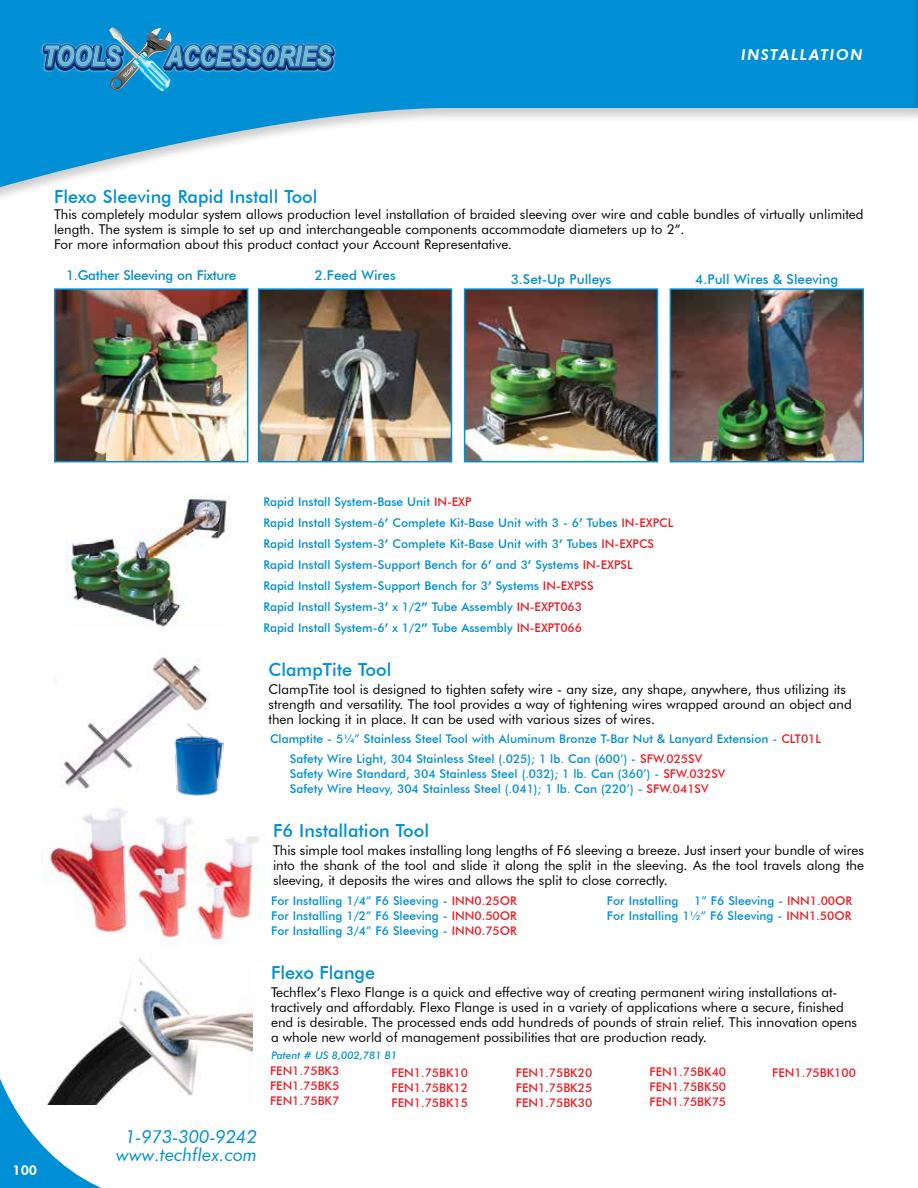
<style>
.page{position:relative;width:918px;height:1188px;background:#fff}
.page>*{position:absolute;margin:0;border:0;box-sizing:border-box;transform-origin:0 0}
.t1{font:500 18px "Futura BT";color:#008fd5}
.t2{font:italic 18px/18px "Futura BT";color:#008fd5;text-align:center}
.t3{font:italic 800 15px "Futura BT";letter-spacing:.1em;color:#fff}
.t4{font:13.5px/15px "Futura BT";color:#000}
.t5{font:500 13.5px "Futura BT";color:#008fd5}
.t6{font:500 13.5px "Futura BT";letter-spacing:-.02em;color:#008fd5}
.t7{font:800 13.5px "Futura BT";color:#fff}
.t8{font:500 12px/21px "Futura BT";color:#008fd5}
.t9{font:500 12px/15px "Futura BT";color:#ed1d24;text-align:justify}
.t10{font:italic 500 10.5px "Futura BT";color:#008fd5}
.s1{font-style:italic}
.s2{color:#ed1d24}
.s3{font-weight:800}
</style>
<div class="page">
<svg style="left:0;top:0;width:910px;height:191px;fill:#008fd5"></svg>
<div style="left:910px;top:0;width:8px;height:205px;background:#000;opacity:.2"></div>
<svg style="left:917px;top:0;width:1px;height:191px"></svg>
<img style="left:57px;top:291px;width:188px;height:168px">
<div style="left:54px;top:288px;width:194px;height:174px;border:2px solid #008fd5"></div>
<img style="left:261px;top:291px;width:188px;height:168px">
<div style="left:258px;top:288px;width:194px;height:174px;border:2px solid #008fd5"></div>
<img style="left:467px;top:291px;width:188px;height:168px">
<div style="left:464px;top:288px;width:194px;height:174px;border:2px solid #008fd5"></div>
<img style="left:673px;top:291px;width:188px;height:168px">
<div style="left:670px;top:288px;width:194px;height:174px;border:2px solid #008fd5"></div>
<img style="left:63px;top:657px;width:146px;height:132px">
<img style="left:65px;top:496px;width:165px;height:132px">
<img style="left:42px;top:808px;width:218px;height:134px">
<img style="left:99px;top:957px;width:153px;height:139px">
<svg style="left:40px;top:27px;width:297px;height:66px;background:#1d8bc6"></svg>
<img style="left:119px;top:48px;width:33px;height:32px">
<img style="left:124px;top:41px;width:38px;height:38px">
<img style="left:170px;top:718px;width:53px;height:78px">
<svg style="left:0;top:1037px;width:147px;height:151px"></svg>
<p class="t3" style="left:741px;top:45px;width:123px">INSTALLATION</p>
<h1 class="t1" style="left:54px;top:185px;width:265px">Flexo Sleeving Rapid Install Tool</h1>
<p class="t4" style="left:54px;top:207px;width:811px">This completely modular system allows production level installation of braided sleeving over wire and cable bundles of virtually unlimited length. The system is simple to set up and interchangeable components accommodate diameters up to 2”.<br>For more information about this product contact your Account Representative<span class="s1">.</span></p>
<p class="t6" style="left:66px;top:267px;width:172px">1.Gather Sleeving on Fixture</p>
<p class="t5" style="left:315px;top:267px;width:83px">2.Feed Wires</p>
<p class="t5" style="left:511px;top:271px;width:102px">3.Set-Up Pulleys</p>
<p class="t5" style="left:695px;top:271px;width:145px">4.Pull Wires &amp; Sleeving</p>
<p class="t7" style="left:12px;top:1161px;width:26px">100</p>
<p class="t8" style="left:264px;top:492px;width:411px">Rapid Install System-Base Unit <span class="s2">IN-EXP<br></span>Rapid Install System-6<span class="s3">’</span> Complete Kit-Base Unit with 3 - 6<span class="s3">’</span> Tubes <span class="s2">IN-EXPCL </span>Rapid Install System-3<span class="s3">’</span> Complete Kit-Base Unit with 3<span class="s3">’</span> Tubes <span class="s2">IN-EXPCS </span>Rapid Install System-Support Bench for 6<span class="s3">’</span> and 3<span class="s3">’</span> Systems <span class="s2">IN-EXPSL<br></span>Rapid Install System-Support Bench for 3<span class="s3">’</span> Systems <span class="s2">IN-EXPSS<br></span>Rapid Install System-3<span class="s3">’</span> x 1/2<span class="s3">”</span> Tube Assembly <span class="s2">IN-EXPT063<br></span>Rapid Install System-6<span class="s3">’</span> x 1/2<span class="s3">”</span> Tube Assembly <span class="s2">IN-EXPT066</span></p>
<h1 class="t1" style="left:269px;top:659px;width:124px">ClampTite Tool</h1>
<p class="t4" style="left:269px;top:682px;width:585px">ClampTite tool is designed to tighten safety wire - any size, any shape, anywhere, thus utilizing its strength and versatility. The tool provides a way of tightening wires wrapped around an object and then locking it in place. It can be used with various sizes of wires.</p>
<p class="t8" style="left:290px;top:729px;width:533px;line-height:19.5px;text-indent:-20px">Clamptite - 5¼” Stainless Steel Tool with Aluminum Bronze T-Bar Nut &amp; Lanyard Extension - <span class="s2">CLT01L<br></span>Safety Wire Light, 304 Stainless Steel (.025); 1 lb. Can (600’) - <span class="s2">SFW.025SV</span></p>
<p class="t8" style="left:290px;top:766px;width:437px;line-height:15px">Safety Wire Standard, 304 Stainless Steel (.032); 1 lb. Can (360’) - <span class="s2">SFW.032SV<br></span>Safety Wire Heavy, 304 Stainless Steel (.041); 1 lb. Can (220’) - <span class="s2">SFW.041SV</span></p>
<h1 class="t2" style="left:116px;top:1127px;width:142px">1-973-300-9242 www.techflex.com</h1>
<h1 class="t1" style="left:273px;top:820px;width:158px">F6 Installation Tool</h1>
<p class="t4" style="left:273px;top:843px;width:592px;text-align:justify">This simple tool makes installing long lengths of F6 sleeving a breeze. Just insert your bundle of wires into the shank of the tool and slide it along the split in the sleeving. As the tool travels along the sleeving, it deposits the wires and allows the split to close correctly.</p>
<p class="t8" style="left:271px;top:894px;width:247px;line-height:15px;text-align:justify">For Installing 1/4” F6 Sleeving - <span class="s2">INN0.25OR </span>For Installing 1/2” F6 Sleeving - <span class="s2">INN0.50OR </span>For Installing 3/4” F6 Sleeving - <span class="s2">INN0.75OR</span></p>
<p class="t8" style="left:607px;top:891px;width:73px">For Installing</p>
<p class="t8" style="left:607px;top:894px;width:247px;line-height:15px;text-align:right">1” F6 Sleeving - <span class="s2">INN1.00OR<br></span>For Installing 1½” F6 Sleeving - <span class="s2">INN1.50OR</span></p>
<h1 class="t1" style="left:271px;top:962px;width:106px">Flexo Flange</h1>
<p class="t4" style="left:271px;top:985px;width:587px">Techflex’s Flexo Flange is a quick and effective way of creating permanent wiring installations at&shy;tractively and affordably. Flexo Flange is used in a variety of applications where a secure, finished end is desirable. The processed ends add hundreds of pounds of strain relief. This innovation opens a whole new world of management possibilities that are production ready.</p>
<p class="t9" style="left:270px;top:1063px;width:71px">FEN1.75BK3<br>FEN1.75BK5<br>FEN1.75BK7</p>
<p class="t10" style="left:272px;top:1049px;width:127px">Patent # US 8,002,781 B1</p>
<p class="t9" style="left:392px;top:1065px;width:78px">FEN1.75BK10<br>FEN1.75BK12<br>FEN1.75BK15</p>
<p class="t9" style="left:650px;top:1064px;width:78px">FEN1.75BK40<br>FEN1.75BK50<br>FEN1.75BK75</p>
<p class="t9" style="left:516px;top:1065px;width:78px">FEN1.75BK20<br>FEN1.75BK25<br>FEN1.75BK30</p>
<p class="t9" style="left:772px;top:1065px;width:85px">FEN1.75BK100</p>
</div>
